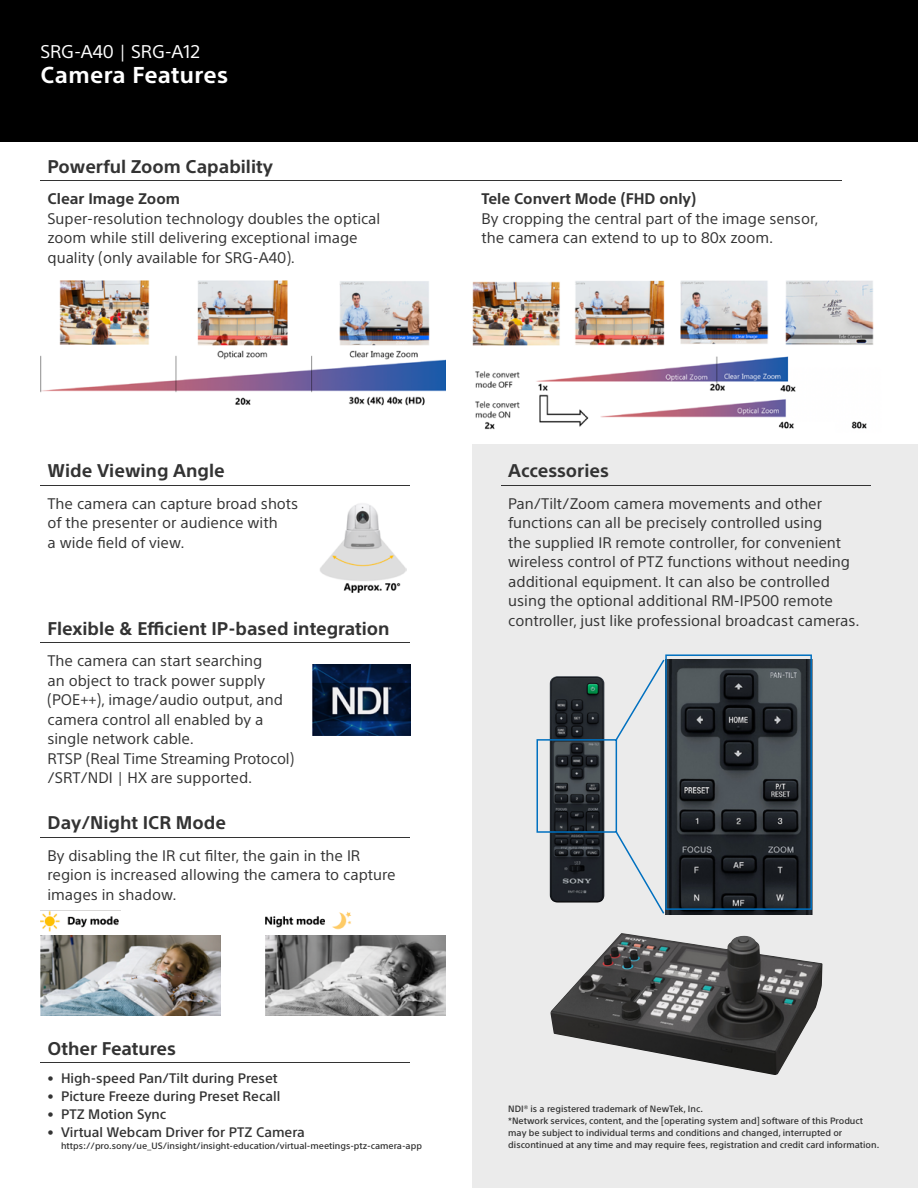
<style>
.page{position:relative;width:918px;height:1188px;background:#fff}
.page>*{position:absolute;margin:0;border:0;box-sizing:border-box;transform-origin:0 0}
.t1{font:700 22.5px "SST Pro";letter-spacing:.02em;color:#fff}
.t2{font:700 18px "SST Pro";color:#333}
.t3{font:18px "SST Pro";letter-spacing:-.005em;color:#fff}
.t4{font:15px/19.5px "SST Pro";color:#333}
.t5{font:700 15px "SST Pro";color:#333}
.t6{font:500 13.5px "SST Pro";color:#333}
.t7{font:500 9px/12px "SST Pro";color:#333}
</style>
<div class="page">
<div style="left:0;top:0;width:918px;height:141px;background:#000"></div>
<hr style="left:40px;top:180px;width:802px;height:1px;background:#333">
<img style="left:40px;top:280px;width:406px;height:126px">
<img style="left:40px;top:911px;width:79px;height:21px">
<img style="left:265px;top:911px;width:86px;height:19px">
<img style="left:472px;top:281px;width:88px;height:65px">
<img style="left:574px;top:280px;width:91px;height:66px">
<img style="left:680px;top:280px;width:194px;height:65px">
<img style="left:475px;top:356px;width:392px;height:74px">
<hr style="left:40px;top:642px;width:370px;height:1px;background:#333">
<hr style="left:40px;top:837px;width:370px;height:1px;background:#333">
<hr style="left:40px;top:1062px;width:370px;height:1px;background:#333">
<hr style="left:40px;top:485px;width:370px;height:1px;background:#333">
<img style="left:320px;top:503px;width:86px;height:89px">
<img style="left:312px;top:665px;width:98px;height:71px">
<img style="left:40px;top:936px;width:181px;height:79px">
<img style="left:265px;top:936px;width:181px;height:79px">
<div style="left:472px;top:444px;width:446px;height:744px;background:#ebebeb"></div>
<hr style="left:501px;top:485px;width:370px;height:1px;background:#333">
<img style="left:550px;top:676px;width:54px;height:227px">
<img style="left:666px;top:659px;width:146px;height:255px">
<div style="left:537px;top:739px;width:80px;height:94px;border:2px solid #0070c0"></div>
<svg style="left:614px;top:659px;width:51px;height:83px"></svg>
<svg style="left:614px;top:830px;width:52px;height:85px"></svg>
<img style="left:550px;top:933px;width:273px;height:142px">
<div style="left:665px;top:654px;width:147px;height:256px;border:2px solid #0070c0"></div>
<p class="t3" style="left:40px;top:41px;width:161px">SRG-A40 | SRG-A12</p>
<h1 class="t1" style="left:40px;top:62px;width:189px">Camera Features</h1>
<p class="t2" style="left:48px;top:156px;width:227px">Powerful Zoom Capability</p>
<p class="t5" style="left:48px;top:190px;width:134px">Clear Image Zoom</p>
<p class="t4" style="left:48px;top:209px;width:334px">Super-resolution technology doubles the optical zoom while still delivering exceptional image quality (only available for SRG-A40).</p>
<p class="t5" style="left:482px;top:190px;width:216px">Tele Convert Mode (FHD only)</p>
<p class="t4" style="left:482px;top:209px;width:339px">By cropping the central part of the image sensor, the camera can extend to up to 80x zoom.</p>
<p class="t2" style="left:48px;top:460px;width:179px">Wide Viewing Angle</p>
<p class="t4" style="left:48px;top:493px;width:252px">The camera can capture broad shots of the presenter or audience with<br>a wide field of view.</p>
<p class="t2" style="left:48px;top:618px;width:344px">Flexible &amp; Efficient IP-based integration</p>
<p class="t4" style="left:48px;top:651px;width:248px">The camera can start searching<br>an object to track power supply (POE++), image/audio output, and camera control all enabled by a single network cable.<br>RTSP (Real Time Streaming Protocol) /SRT/NDI | HX are supported.</p>
<p class="t2" style="left:48px;top:812px;width:180px">Day/Night ICR Mode</p>
<p class="t4" style="left:48px;top:845px;width:350px">By disabling the IR cut filter, the gain in the IR region is increased allowing the camera to capture images in shadow.</p>
<p class="t2" style="left:48px;top:1038px;width:130px">Other Features</p>
<p class="t6" style="left:48px;top:1070px;width:232px">• High-speed Pan/Tilt during Preset</p>
<p class="t6" style="left:48px;top:1088px;width:234px">• Picture Freeze during Preset Recall</p>
<p class="t6" style="left:48px;top:1106px;width:120px">• PTZ Motion Sync</p>
<p class="t6" style="left:48px;top:1124px;width:259px">• Virtual Webcam Driver for PTZ Camera</p>
<p class="t7" style="left:61px;top:1140px;width:363px">https://pro.sony/ue_US/insight/insight-education/virtual-meetings-ptz-camera-app</p>
<p class="t2" style="left:508px;top:460px;width:102px">Accessories</p>
<p class="t4" style="left:508px;top:494px;width:353px">Pan/Tilt/Zoom camera movements and other functions can all be precisely controlled using<br>the supplied IR remote controller, for convenient wireless control of PTZ functions without needing additional equipment. It can also be controlled using the optional additional RM-IP500 remote controller, just like professional broadcast cameras.</p>
<p class="t7" style="left:508px;top:1102px;width:373px">NDI® is a registered trademark of NewTek, Inc.<br>*Network services, content, and the [operating system and] software of this Product may be subject to individual terms and conditions and changed, interrupted or discontinued at any time and may require fees, registration and credit card information.</p>
</div>
